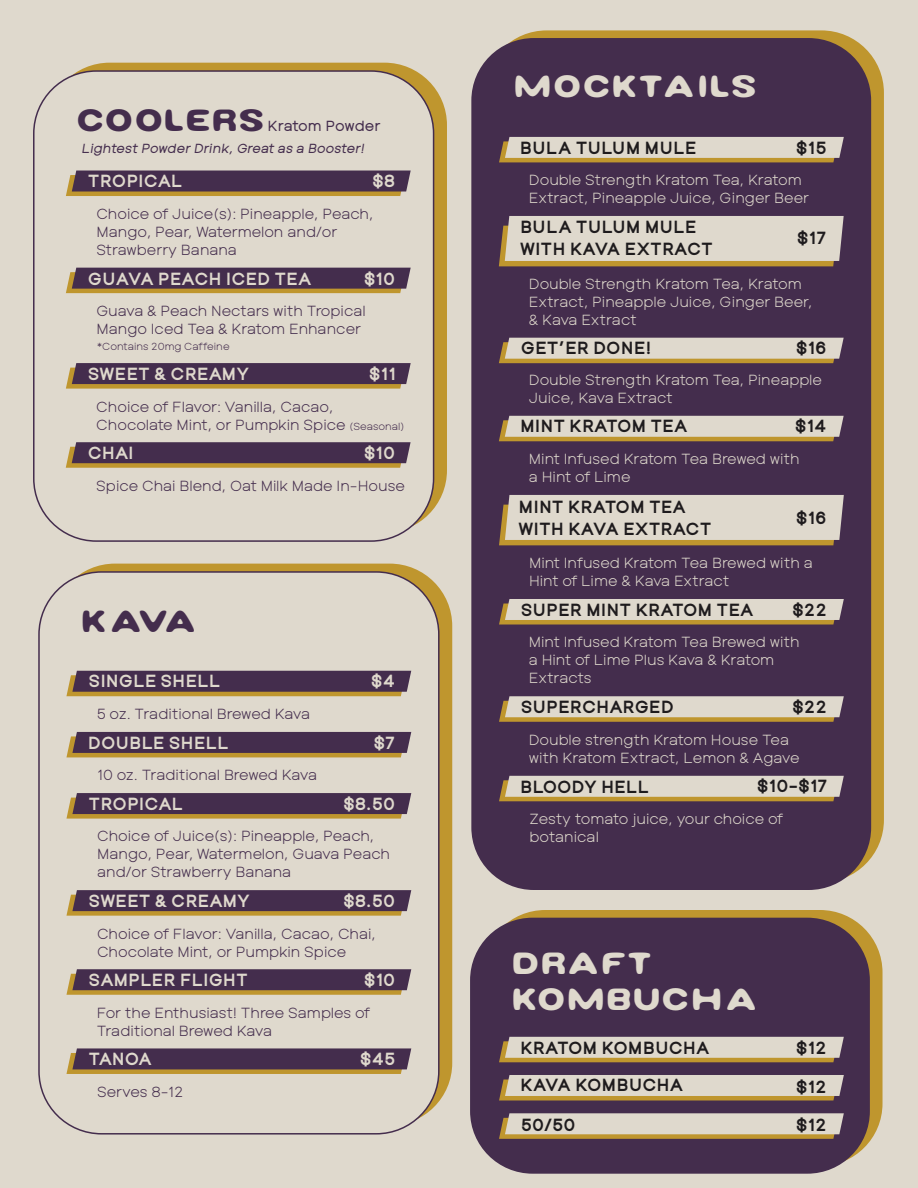
<style>
.page{position:relative;width:918px;height:1188px;background:#dfd9cd}
.page>*{position:absolute;margin:0;border:0;box-sizing:border-box;transform-origin:0 0}
.t1{font:30.6px/36.8px "SA Weston";letter-spacing:.03em;color:#dfd9cd}
.t2{font:30.6px "SA Weston";letter-spacing:.02em;color:#442d4d}
.t3{font:800 18px/38.1px "Ethos Nova";color:#1e1b1d}
.t4{font:800 18px "Ethos Nova";color:#dfd9cd}
.t5{font:15px/18px "Ethos Nova";color:#442d4d}
.t6{font:15px/18px "Ethos Nova";color:#dfd9cd}
.t7{font:700 15px "Ethos Nova";letter-spacing:-.005em;color:#442d4d}
.t8{font:italic 700 13.5px "Ethos Nova";color:#442d4d}
.t9{font:10.5px "Ethos Nova";color:#442d4d}
.s1{font-size:10.5px}
</style>
<div class="page">
<div style="left:47px;top:63px;width:400px;height:470px;background:#bf962e;border-radius:63px"></div>
<div style="left:34px;top:71px;width:400px;height:470px;background:#dfd9cd;border-radius:63px"></div>
<div style="left:33px;top:70px;width:401px;height:472px;border:2px solid #442d4d;border-radius:63px"></div>
<svg style="left:66px;top:363px;width:345px;height:26px;background:#5f464c"></svg>
<svg style="left:66px;top:268px;width:345px;height:25px;background:#5d434a"></svg>
<svg style="left:66px;top:442px;width:345px;height:26px;background:#5f464c"></svg>
<svg style="left:66px;top:171px;width:345px;height:25px;background:#5d434a"></svg>
<div style="left:52px;top:564px;width:400px;height:561px;background:#bf962e;border-radius:63px"></div>
<div style="left:39px;top:572px;width:400px;height:562px;background:#dfd9cd;border-radius:63px"></div>
<div style="left:38px;top:571px;width:402px;height:564px;border:2px solid #442d4d;border-radius:63px"></div>
<svg style="left:66px;top:732px;width:345px;height:25px;background:#5b424a"></svg>
<svg style="left:66px;top:793px;width:345px;height:26px;background:#5f464c"></svg>
<svg style="left:66px;top:890px;width:345px;height:26px;background:#5f464c"></svg>
<svg style="left:66px;top:671px;width:345px;height:25px;background:#5c434a"></svg>
<svg style="left:66px;top:969px;width:345px;height:26px;background:#5f464c"></svg>
<svg style="left:66px;top:1048px;width:345px;height:26px;background:#5f464c"></svg>
<div style="left:483px;top:910px;width:400px;height:256px;background:#bf962e;border-radius:63px"></div>
<div style="left:470px;top:918px;width:400px;height:256px;background:#442d4d;border-radius:63px"></div>
<svg style="left:499px;top:1075px;width:345px;height:26px;background:#d3c6ab"></svg>
<svg style="left:499px;top:1113px;width:345px;height:26px;background:#d3c6ab"></svg>
<svg style="left:499px;top:1037px;width:345px;height:25px;background:#d6c9ae"></svg>
<div style="left:484px;top:30px;width:400px;height:852px;background:#bf962e;border-radius:63px"></div>
<div style="left:471px;top:38px;width:400px;height:852px;background:#442d4d;border-radius:63px"></div>
<svg style="left:499px;top:216px;width:345px;height:50px;background:#d8ceb9"></svg>
<svg style="left:499px;top:338px;width:345px;height:25px;background:#d5c9ae"></svg>
<svg style="left:499px;top:416px;width:345px;height:25px;background:#d6c9ae"></svg>
<svg style="left:499px;top:137px;width:345px;height:25px;background:#d6caaf"></svg>
<svg style="left:499px;top:495px;width:345px;height:50px;background:#d8ceb9"></svg>
<svg style="left:499px;top:599px;width:345px;height:26px;background:#d3c6ab"></svg>
<svg style="left:499px;top:696px;width:345px;height:26px;background:#d3c6ab"></svg>
<svg style="left:499px;top:776px;width:345px;height:25px;background:#d6c9ae"></svg>
<h1 class="t2" style="left:76px;top:100px;width:190px">COOLERS</h1>
<p class="t7" style="left:268px;top:117px;width:114px">Kratom Powder</p>
<p class="t8" style="left:81px;top:140px;width:285px">Lightest Powder Drink, Great as a Booster!</p>
<p class="t4" style="left:88px;top:170px;width:96px">TROPICAL</p>
<p class="t4" style="left:372px;top:170px;width:25px">$8</p>
<p class="t5" style="left:96px;top:205px;width:279px">Choice of Juice(s): Pineapple, Peach,<br>Mango, Pear, Watermelon and/or<br>Strawberry Banana</p>
<p class="t4" style="left:88px;top:268px;width:225px">GUAVA PEACH ICED TEA</p>
<p class="t4" style="left:364px;top:268px;width:33px">$10</p>
<p class="t5" style="left:96px;top:302px;width:271px">Guava &amp; Peach Nectars with Tropical<br>Mango Iced Tea &amp; Kratom Enhancer</p>
<p class="t9" style="left:97px;top:341px;width:134px">*Contains 20mg Caffeine</p>
<p class="t4" style="left:88px;top:364px;width:163px">SWEET &amp; CREAMY</p>
<p class="t4" style="left:369px;top:364px;width:29px">$11</p>
<p class="t5" style="left:96px;top:397px;width:310px">Choice of Flavor: Vanilla, Cacao,<br>Chocolate Mint, or Pumpkin Spice <span class="s1">(Seasonal)</span></p>
<p class="t4" style="left:88px;top:443px;width:47px">CHAI</p>
<p class="t4" style="left:364px;top:443px;width:33px">$10</p>
<p class="t5" style="left:96px;top:477px;width:310px">Spice Chai Blend, Oat Milk Made In-House</p>
<h1 class="t2" style="left:81px;top:600px;width:118px">K AVA</h1>
<p class="t4" style="left:89px;top:671px;width:133px">SINGLE SHELL</p>
<p class="t4" style="left:371px;top:671px;width:26px">$4</p>
<p class="t5" style="left:97px;top:705px;width:215px">5 oz. Traditional Brewed Kava</p>
<p class="t4" style="left:88px;top:732px;width:142px">DOUBLE SHELL</p>
<p class="t5" style="left:98px;top:766px;width:221px">10 oz. Traditional Brewed Kava</p>
<p class="t4" style="left:89px;top:793px;width:96px">TROPICAL</p>
<p class="t4" style="left:373px;top:732px;width:23px">$7</p>
<p class="t4" style="left:343px;top:793px;width:54px">$8.50</p>
<p class="t5" style="left:97px;top:827px;width:294px">Choice of Juice(s): Pineapple, Peach,<br>Mango, Pear, Watermelon, Guava Peach and/or Strawberry Banana</p>
<p class="t4" style="left:89px;top:890px;width:163px">SWEET &amp; CREAMY</p>
<p class="t4" style="left:343px;top:890px;width:54px">$8.50</p>
<p class="t5" style="left:97px;top:924px;width:280px">Choice of Flavor: Vanilla, Cacao, Chai,<br>Chocolate Mint, or Pumpkin Spice</p>
<p class="t4" style="left:89px;top:969px;width:161px">SAMPLER FLIGHT</p>
<p class="t4" style="left:364px;top:969px;width:33px">$10</p>
<p class="t5" style="left:97px;top:1004px;width:275px">For the Enthusiast! Three Samples of<br>Traditional Brewed Kava</p>
<p class="t4" style="left:89px;top:1048px;width:65px">TANOA</p>
<p class="t4" style="left:360px;top:1048px;width:37px">$45</p>
<p class="t5" style="left:97px;top:1083px;width:88px">Serves 8-12</p>
<h1 class="t1" style="left:514px;top:65px;width:245px">MOCKTAILS</h1>
<p class="t3" style="left:520px;top:128px;width:178px">BULA TULUM MULE</p>
<p class="t3" style="left:796px;top:128px;width:32px">$15</p>
<p class="t6" style="left:529px;top:171px;width:282px">Double Strength Kratom Tea, Kratom<br>Extract, Pineapple Juice, Ginger Beer</p>
<p class="t3" style="left:520px;top:216px;width:194px;line-height:21.6px">BULA TULUM MULE<br>WITH KAVA EXTRACT</p>
<p class="t3" style="left:797px;top:218px;width:31px">$17</p>
<p class="t6" style="left:529px;top:275px;width:285px">Double Strength Kratom Tea, Kratom<br>Extract, Pineapple Juice, Ginger Beer, &amp; Kava Extract</p>
<p class="t3" style="left:521px;top:329px;width:132px">GET’ER DONE!</p>
<p class="t3" style="left:796px;top:329px;width:32px">$16</p>
<p class="t6" style="left:529px;top:371px;width:295px">Double Strength Kratom Tea, Pineapple<br>Juice, Kava Extract</p>
<p class="t3" style="left:520px;top:407px;width:169px">MINT KRATOM TEA</p>
<p class="t3" style="left:795px;top:407px;width:33px">$14</p>
<p class="t6" style="left:529px;top:450px;width:272px">Mint Infused Kratom Tea Brewed with a Hint of Lime</p>
<p class="t3" style="left:519px;top:496px;width:194px;line-height:21.6px">MINT KRATOM TEA<br>WITH KAVA EXTRACT</p>
<p class="t3" style="left:796px;top:498px;width:32px">$16</p>
<p class="t6" style="left:529px;top:554px;width:285px">Mint Infused Kratom Tea Brewed with a<br>Hint of Lime &amp; Kava Extract</p>
<p class="t3" style="left:521px;top:591px;width:234px">SUPER MINT KRATOM TEA</p>
<p class="t3" style="left:792px;top:591px;width:36px">$22</p>
<p class="t6" style="left:529px;top:633px;width:272px">Mint Infused Kratom Tea Brewed with a Hint of Lime Plus Kava &amp; Kratom<br>Extracts</p>
<p class="t3" style="left:521px;top:688px;width:155px">SUPERCHARGED</p>
<p class="t3" style="left:792px;top:688px;width:36px">$22</p>
<p class="t6" style="left:529px;top:731px;width:272px">Double strength Kratom House Tea with Kratom Extract, Lemon &amp; Agave</p>
<p class="t3" style="left:520px;top:767px;width:130px">BLOODY HELL</p>
<p class="t3" style="left:757px;top:767px;width:72px">$10-$17</p>
<p class="t6" style="left:529px;top:810px;width:255px">Zesty tomato juice, your choice of botanical</p>
<h1 class="t1" style="left:512px;top:942px;width:248px">DRAFT<br>KOMBUCHA</h1>
<p class="t3" style="left:520px;top:1028px;width:191px">KRATOM KOMBUCHA</p>
<p class="t3" style="left:796px;top:1029px;width:32px;text-align:justify">$12 $12 $12</p>
<p class="t3" style="left:520px;top:1065px;width:164px;line-height:39.3px">KAVA KOMBUCHA<br>50/50</p>
</div>
